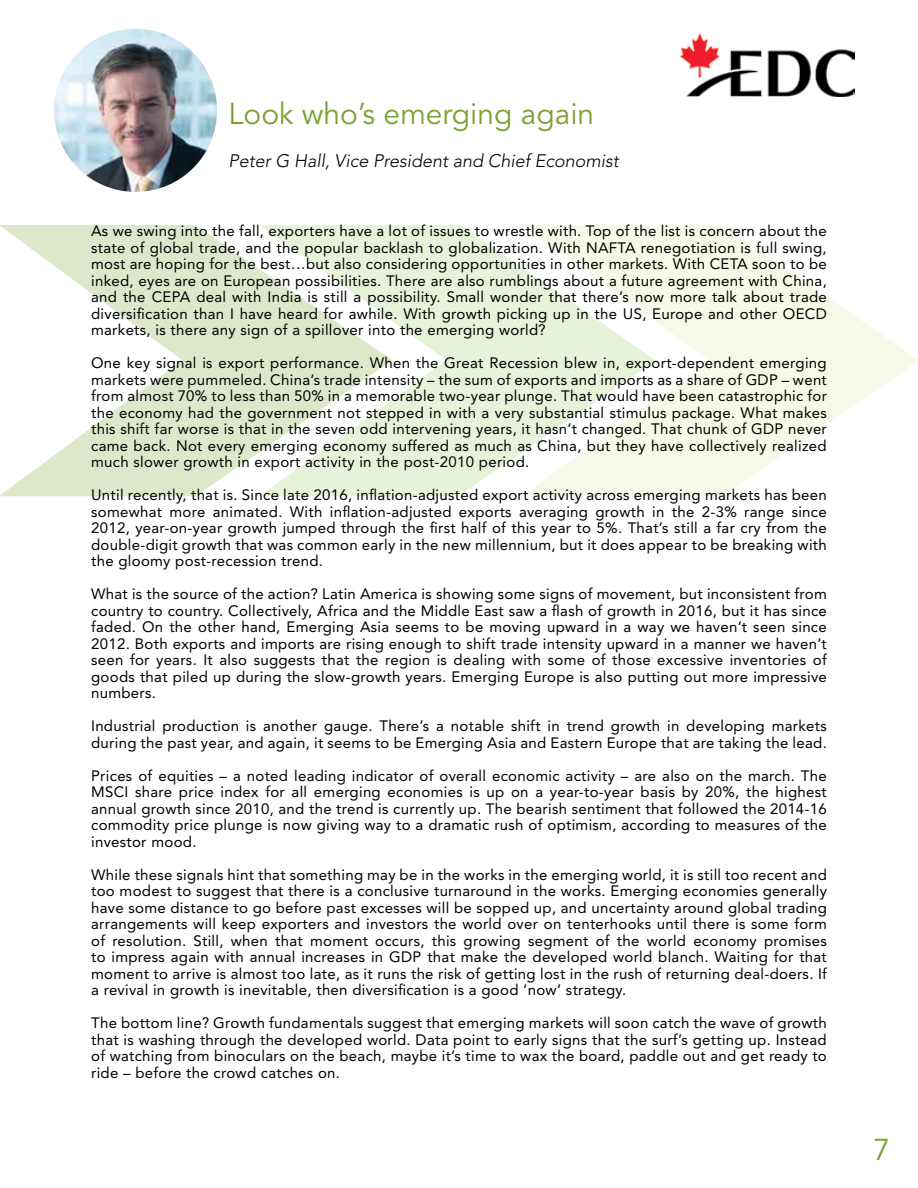
<style>
.page{position:relative;width:918px;height:1188px;background:#fff}
.page>*{position:absolute;margin:0;border:0;box-sizing:border-box;transform-origin:0 0}
.t1{font:30px "Avenir LT Std";color:#78a22f}
.t2{font:italic 300 18px "Avenir LT Std";color:#000}
.t3{font:15px/16.5px "Avenir LT Std";letter-spacing:.02em;color:#000;text-align:justify}
</style>
<div class="page">
<svg style="left:0;top:225px;width:259px;height:271px;fill:#dde8cb"></svg>
<svg style="left:259px;top:225px;width:263px;height:271px;fill:#e7f3d9"></svg>
<svg style="left:522px;top:225px;width:396px;height:271px;fill:#f5f9e8"></svg>
<img style="left:680px;top:34px;width:174px;height:63px">
<img style="left:54px;top:29px;width:163px;height:163px;border-radius:82px">
<h1 class="t1" style="left:229px;top:96px;width:367px">Look who’s emerging again</h1>
<p class="t2" style="left:229px;top:150px;width:392px">Peter G Hall, Vice President and Chief Economist</p>
<p class="t3" style="left:91px;top:223px;width:737px">As we swing into the fall, exporters have a lot of issues to wrestle with. Top of the list is concern about the state of global trade, and the popular backlash to globalization. With NAFTA renegotiation is full swing, most are hoping for the best…but also considering opportunities in other markets. With CETA soon to be inked, eyes are on European possibilities. There are also rumblings about a future agreement with China, and the CEPA deal with India is still a possibility. Small wonder that there’s now more talk about trade diversification than I have heard for awhile. With growth picking up in the US, Europe and other OECD markets, is there any sign of a spillover into the emerging world?</p>
<p class="t3" style="left:91px;top:355px;width:737px">One key signal is export performance. When the Great Recession blew in, export-dependent emerging markets were pummeled. China’s trade intensity – the sum of exports and imports as a share of GDP – went from almost 70% to less than 50% in a memorable two-year plunge. That would have been catastrophic for the economy had the government not stepped in with a very substantial stimulus package. What makes this shift far worse is that in the seven odd intervening years, it hasn’t changed. That chunk of GDP never came back. Not every emerging economy suffered as much as China, but they have collectively realized much slower growth in export activity in the post-2010 period.</p>
<p class="t3" style="left:91px;top:487px;width:737px">Until recently, that is. Since late 2016, inflation-adjusted export activity across emerging markets has been somewhat more animated. With inflation-adjusted exports averaging growth in the 2-3% range since 2012, year-on-year growth jumped through the first half of this year to 5%. That’s still a far cry from the double-digit growth that was common early in the new millennium, but it does appear to be breaking with the gloomy post-recession trend.</p>
<p class="t3" style="left:91px;top:586px;width:737px">What is the source of the action? Latin America is showing some signs of movement, but inconsistent from country to country. Collectively, Africa and the Middle East saw a flash of growth in 2016, but it has since faded. On the other hand, Emerging Asia seems to be moving upward in a way we haven’t seen since 2012. Both exports and imports are rising enough to shift trade intensity upward in a manner we haven’t seen for years. It also suggests that the region is dealing with some of those excessive inventories of goods that piled up during the slow-growth years. Emerging Europe is also putting out more impressive numbers.</p>
<p class="t3" style="left:91px;top:718px;width:737px">Industrial production is another gauge. There’s a notable shift in trend growth in developing markets during the past year, and again, it seems to be Emerging Asia and Eastern Europe that are taking the lead.</p>
<p class="t3" style="left:91px;top:768px;width:737px">Prices of equities – a noted leading indicator of overall economic activity – are also on the march. The MSCI share price index for all emerging economies is up on a year-to-year basis by 20%, the highest annual growth since 2010, and the trend is currently up. The bearish sentiment that followed the 2014-16 commodity price plunge is now giving way to a dramatic rush of optimism, according to measures of the investor mood.</p>
<p class="t3" style="left:91px;top:867px;width:737px">While these signals hint that something may be in the works in the emerging world, it is still too recent and too modest to suggest that there is a conclusive turnaround in the works. Emerging economies generally have some distance to go before past excesses will be sopped up, and uncertainty around global trading arrangements will keep exporters and investors the world over on tenterhooks until there is some form of resolution. Still, when that moment occurs, this growing segment of the world economy promises to impress again with annual increases in GDP that make the developed world blanch. Waiting for that moment to arrive is almost too late, as it runs the risk of getting lost in the rush of returning deal-doers. If a revival in growth is inevitable, then diversification is a good ‘now’ strategy.</p>
<p class="t3" style="left:91px;top:1015px;width:737px">The bottom line? Growth fundamentals suggest that emerging markets will soon catch the wave of growth that is washing through the developed world. Data point to early signs that the surf’s getting up. Instead of watching from binoculars on the beach, maybe it’s time to wax the board, paddle out and get ready to ride – before the crowd catches on.</p>
<h1 class="t1" style="left:874px;top:1133px;width:18px">7</h1>
</div>
